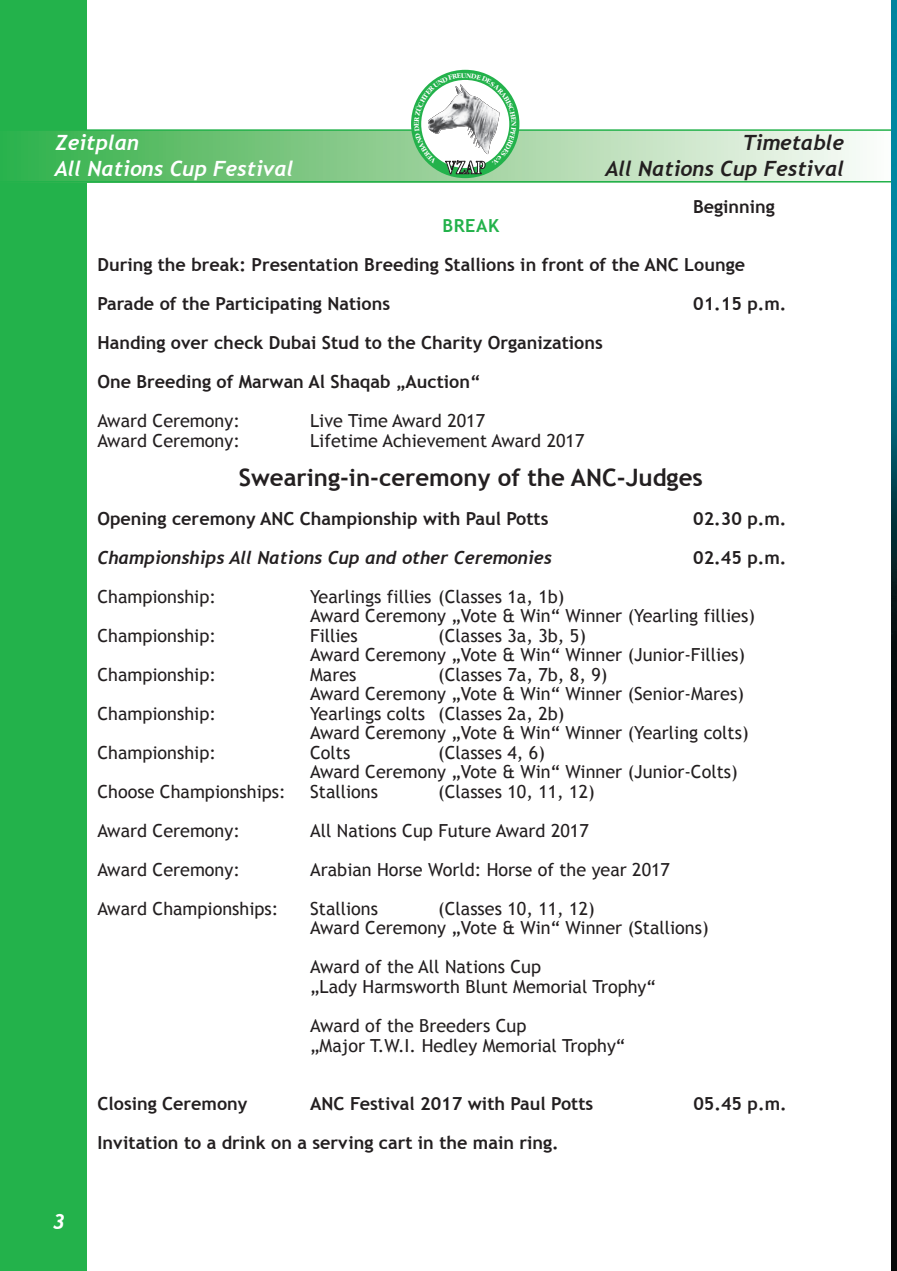
<style>
.page{position:relative;width:897px;height:1271px;background:#fff}
.page>*{position:absolute;margin:0;border:0;box-sizing:border-box;transform-origin:0 0}
.t1{font:700 24px "Trebuchet MS";color:#231f20}
.t2{font:italic 700 21px/25.2px "Trebuchet";color:#231f20;text-align:right}
.t3{font:italic 700 21px/25.2px "Trebuchet";color:#fff}
.t4{font:italic 700 21px "Trebuchet MS";color:#fff}
.t5{font:18px/19.5px "Trebuchet MS";color:#231f20}
.t6{font:700 18px/39px "Trebuchet MS";color:#231f20}
.t7{font:italic 700 18px "Trebuchet";color:#231f20}
.t8{font:700 18px "Trebuchet MS";letter-spacing:.03em;color:#23b24b}
.t9{font:700 17.85px "Garamond ITCBQ";color:#fff;scale:.76 1}
</style>
<div class="page">
<div style="left:0;top:0;width:87px;height:1271px;background:#23b24b"></div>
<div style="left:0;top:130px;width:890px;height:52px;background:linear-gradient(to right,#35ae47,#fff9f6)"></div>
<hr style="left:0;top:129px;width:890px;height:2px;background:#23b24b">
<hr style="left:0;top:181px;width:890px;height:1px;background:#23b24b">
<svg style="left:411px;top:70px;width:108px;height:108px"></svg>
<img style="left:890px;top:3px;width:6px;height:1261px">
<svg style="left:891px;top:0;width:6px;height:3px"></svg>
<svg style="left:891px;top:1264px;width:6px;height:7px"></svg>
<svg style="left:414px;top:73px;width:102px;height:101px"></svg>
<p class="t3" style="left:55px;top:131px;width:240px">Zeitplan<br>All Nations Cup Festival</p>
<p class="t2" style="left:605px;top:131px;width:240px">Timetable<br>All Nations Cup Festival</p>
<p class="t6" style="left:693px;top:187px;width:83px">Beginning</p>
<p class="t8" style="left:442px;top:215px;width:58px">BREAK</p>
<p class="t6" style="left:97px;top:245px;width:649px">During the break: Presentation Breeding Stallions in front of the ANC Lounge<br>Parade of the Participating Nations</p>
<p class="t9" style="left:445px;top:157px;width:54px">VZAP</p>
<p class="t6" style="left:693px;top:284px;width:95px">01.15 p.m.</p>
<p class="t6" style="left:97px;top:323px;width:507px">Handing over check Dubai Stud to the Charity Organizations<br>One Breeding of Marwan Al Shaqab „Auction“</p>
<p class="t5" style="left:97px;top:411px;width:144px">Award Ceremony:</p>
<p class="t5" style="left:310px;top:411px;width:176px">Live Time Award 2017</p>
<p class="t5" style="left:97px;top:431px;width:144px">Award Ceremony:</p>
<p class="t5" style="left:310px;top:431px;width:276px">Lifetime Achievement Award 2017</p>
<h1 class="t1" style="left:239px;top:462px;width:465px">Swearing-in-ceremony of the ANC-Judges</h1>
<p class="t6" style="left:97px;top:499px;width:452px">Opening ceremony ANC Championship with Paul Potts</p>
<p class="t6" style="left:693px;top:499px;width:95px">02.30 p.m.</p>
<p class="t7" style="left:97px;top:546px;width:456px">Championships All Nations Cup and other Ceremonies</p>
<p class="t6" style="left:693px;top:538px;width:95px">02.45 p.m.</p>
<p class="t5" style="left:97px;top:587px;width:120px">Championship:</p>
<p class="t5" style="left:310px;top:587px;width:446px">Yearlings fillies (Classes 1a, 1b)<br>Award Ceremony „Vote &amp; Win“ Winner (Yearling fillies)</p>
<p class="t5" style="left:97px;top:626px;width:120px">Championship:</p>
<p class="t5" style="left:310px;top:626px;width:49px">Fillies</p>
<p class="t5" style="left:310px;top:626px;width:436px;text-indent:128px">(Classes 3a, 3b, 5)<br>Award Ceremony „Vote &amp; Win“ Winner (Junior-Fillies)</p>
<p class="t5" style="left:97px;top:665px;width:120px">Championship:</p>
<p class="t5" style="left:310px;top:665px;width:48px">Mares</p>
<p class="t5" style="left:310px;top:665px;width:435px;text-align:center">(Classes 7a, 7b, 8, 9)<br>Award Ceremony „Vote &amp; Win“ Winner (Senior-Mares)</p>
<p class="t5" style="left:97px;top:704px;width:120px">Championship:</p>
<p class="t5" style="left:310px;top:704px;width:440px">Yearlings colts (Classes 2a, 2b)<br>Award Ceremony „Vote &amp; Win“ Winner (Yearling colts)</p>
<p class="t5" style="left:97px;top:743px;width:120px">Championship:</p>
<p class="t5" style="left:310px;top:743px;width:42px">Colts</p>
<p class="t5" style="left:310px;top:743px;width:429px;text-indent:128px">(Classes 4, 6)<br>Award Ceremony „Vote &amp; Win“ Winner (Junior-Colts)</p>
<p class="t5" style="left:97px;top:782px;width:190px">Choose Championships:</p>
<p class="t5" style="left:310px;top:782px;width:69px">Stallions</p>
<p class="t5" style="left:438px;top:782px;width:158px">(Classes 10, 11, 12)</p>
<p class="t5" style="left:97px;top:821px;width:144px">Award Ceremony:</p>
<p class="t5" style="left:310px;top:821px;width:280px">All Nations Cup Future Award 2017</p>
<p class="t5" style="left:97px;top:860px;width:144px">Award Ceremony:</p>
<p class="t5" style="left:310px;top:860px;width:361px">Arabian Horse World: Horse of the year 2017</p>
<p class="t5" style="left:97px;top:899px;width:182px">Award Championships:</p>
<p class="t5" style="left:310px;top:899px;width:69px">Stallions</p>
<p class="t5" style="left:310px;top:899px;width:400px;text-indent:128px">(Classes 10, 11, 12)<br>Award Ceremony „Vote &amp; Win“ Winner (Stallions)</p>
<p class="t5" style="left:310px;top:957px;width:347px">Award of the All Nations Cup<br>„Lady Harmsworth Blunt Memorial Trophy“</p>
<p class="t5" style="left:310px;top:1016px;width:316px">Award of the Breeders Cup<br>„Major T.W.I. Hedley Memorial Trophy“</p>
<p class="t4" style="left:53px;top:1208px;width:14px">3</p>
<p class="t6" style="left:97px;top:1084px;width:151px">Closing Ceremony</p>
<p class="t6" style="left:310px;top:1084px;width:284px">ANC Festival 2017 with Paul Potts</p>
<p class="t6" style="left:693px;top:1084px;width:95px">05.45 p.m.</p>
<p class="t6" style="left:97px;top:1123px;width:463px">Invitation to a drink on a serving cart in the main ring.</p>
</div>
